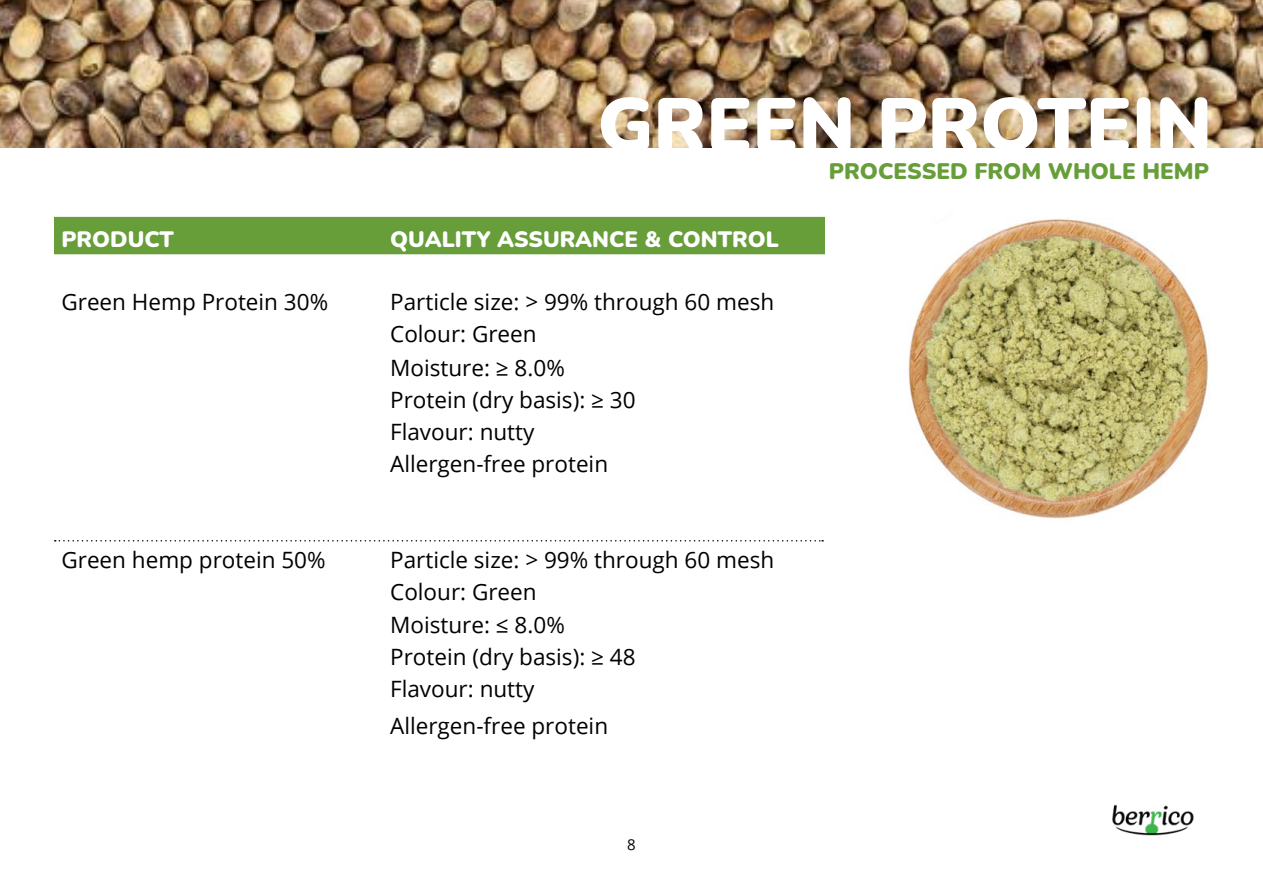
<style>
.page{position:relative;width:1263px;height:893px;background:#fff}
.page>*{position:absolute;margin:0;border:0;box-sizing:border-box;transform-origin:0 0}
.t1{font:900 75px "Nunito";color:#fff}
.t2{font:22.5px/32.1px "Open Sans";color:#000}
.t3{font:900 22.5px "Nunito";color:#679e39}
.t4{font:900 22.35px "Nunito";color:#fff}
.t5{font:15px "Open Sans";color:#000}
</style>
<div class="page">
<img style="left:0;top:0;width:1263px;height:147px">
<div style="left:54px;top:217px;width:771px;height:37px;background:#679e39"></div>
<img style="left:908px;top:217px;width:300px;height:302px">
<svg style="left:55px;top:540px;width:768px;height:2px"></svg>
<img style="left:1112px;top:804px;width:82px;height:32px">
<h1 class="t1" style="left:597px;top:71px;width:616px">GREEN PROTEIN</h1>
<p class="t4" style="left:61px;top:223px;width:114px">PRODUCT</p>
<p class="t4" style="left:390px;top:223px;width:390px">QUALITY ASSURANCE &amp; CONTROL</p>
<p class="t2" style="left:61px;top:285px;width:268px">Green Hemp Protein 30%</p>
<p class="t2" style="left:390px;top:285px;width:386px">Particle size: &gt; 99% through 60 mesh<br>Colour: Green</p>
<p class="t2" style="left:390px;top:351px;width:247px">Moisture: ≥ 8.0%<br>Protein (dry basis): ≥ 30<br>Flavour: nutty<br>Allergen-free protein</p>
<p class="t2" style="left:61px;top:544px;width:266px">Green hemp protein 50%</p>
<p class="t2" style="left:390px;top:544px;width:386px">Particle size: &gt; 99% through 60 mesh<br>Colour: Green<br>Moisture: ≤ 8.0%<br>Protein (dry basis): ≥ 48<br>Flavour: nutty</p>
<p class="t2" style="left:390px;top:709px;width:219px">Allergen-free protein</p>
<p class="t5" style="left:627px;top:834px;width:10px">8</p>
<p class="t3" style="left:829px;top:155px;width:381px">PROCESSED FROM WHOLE HEMP</p>
</div>
